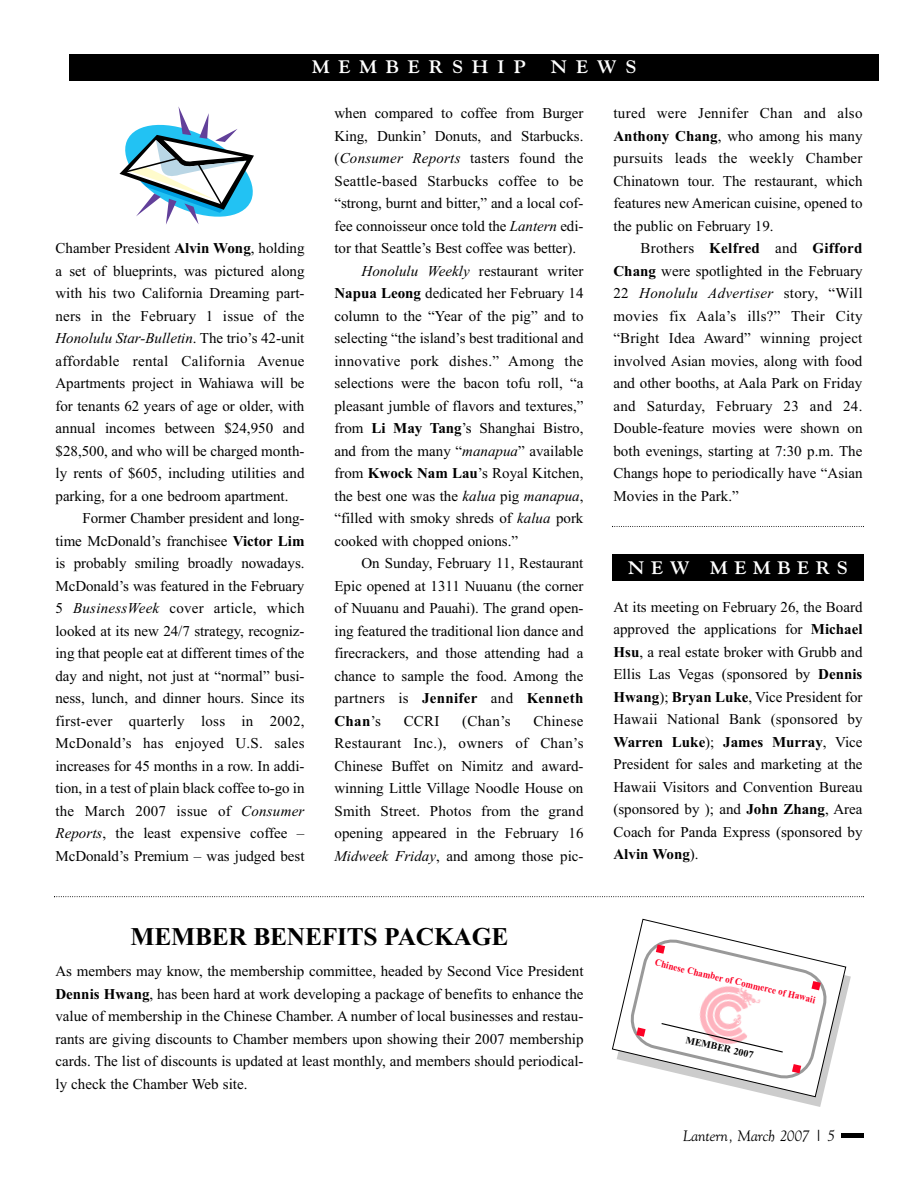
<style>
.page{position:relative;width:918px;height:1188px;background:#fff}
.page>*{position:absolute;margin:0;border:0;box-sizing:border-box;transform-origin:0 0}
.t1{font:700 25.5px "Times New Roman";letter-spacing:-.01em;color:#000}
.t2{font:700 18px "Gilde";letter-spacing:.445em;color:#fff;scale:1.1 1}
.t3{font:700 18px "Gilde";letter-spacing:.335em;color:#fff;scale:1.1 1}
.t4{font:15px/22.5px "Times New Roman";color:#000;text-align:justify}
.t5{font:700 15px "Times New Roman";letter-spacing:.02em;color:#000}
.t6{font:15px "Times New Roman";letter-spacing:.02em;color:#000}
.t7{font:italic 15px "Gilde";color:#000}
.t8{font:700 9.9px "Times New Roman";color:#fc0125;scale:.91 1}
.t9{font:700 9.9px "Times New Roman";color:#000}
.s1{font-style:italic}
.s2{font-weight:700}
.s3{font-weight:400}
</style>
<div class="page">
<div style="left:842px;top:1133px;width:22px;height:5px;background:#000"></div>
<div style="left:69px;top:54px;width:810px;height:27px;background:#000"></div>
<svg style="left:119px;top:106px;width:135px;height:118px"></svg>
<svg style="left:54px;top:896px;width:810px;height:1px"></svg>
<svg style="left:612px;top:526px;width:252px;height:1px"></svg>
<div style="left:612px;top:554px;width:252px;height:26px;background:#000"></div>
<svg style="left:612px;top:918px;width:239px;height:189px"></svg>
<p class="t2" style="left:312px;top:57px;width:196px">MEMBERSHIP</p>
<p class="t2" style="left:551px;top:57px;width:80px">NEWS</p>
<p class="t4" style="left:334px;top:102px;width:250px">when compared to coffee from Burger</p>
<p class="t4" style="left:334px;top:124px;width:250px">King, Dunkin’ Donuts, and Starbucks.</p>
<p class="t4" style="left:334px;top:147px;width:251px">(<span class="s1">Consumer Reports</span> tasters found the</p>
<p class="t4" style="left:334px;top:169px;width:251px">Seattle-based Starbucks coffee to be</p>
<p class="t4" style="left:334px;top:192px;width:251px">“strong, burnt and bitter,” and a local cof-</p>
<p class="t4" style="left:334px;top:214px;width:251px">fee connoisseur once told the <span class="s1">Lantern</span> edi-</p>
<p class="t4" style="left:334px;top:237px;width:243px">tor that Seattle’s Best coffee was better).</p>
<p class="t4" style="left:362px;top:259px;width:224px"><span class="s1">Honolulu Weekly</span> restaurant writer</p>
<p class="t4" style="left:334px;top:282px;width:251px"><span class="s2">Napua Leong</span> dedicated her February 14</p>
<p class="t4" style="left:334px;top:304px;width:251px">column to the “Year of the pig” and to</p>
<p class="t4" style="left:334px;top:327px;width:251px">selecting “the island’s best traditional and</p>
<p class="t6" style="left:334px;top:352px;width:250px">innovative pork dishes.” Among the</p>
<p class="t4" style="left:334px;top:372px;width:251px">selections were the bacon tofu roll, “a</p>
<p class="t4" style="left:334px;top:394px;width:251px">pleasant jumble of flavors and textures,”</p>
<p class="t4" style="left:334px;top:417px;width:251px">from <span class="s2">Li May Tang</span>’s Shanghai Bistro,</p>
<p class="t4" style="left:334px;top:439px;width:251px">and from the many “<span class="s1">manapua</span>” available</p>
<p class="t4" style="left:335px;top:462px;width:251px">from <span class="s2">Kwock Nam Lau</span>’s Royal Kitchen,</p>
<p class="t4" style="left:334px;top:484px;width:251px">the best one was the <span class="s1">kalua</span> pig <span class="s1">manapua</span>,</p>
<p class="t4" style="left:334px;top:507px;width:250px">“filled with smoky shreds of <span class="s1">kalua</span> pork</p>
<p class="t4" style="left:334px;top:529px;width:185px">cooked with chopped onions.”</p>
<p class="t4" style="left:362px;top:552px;width:223px">On Sunday, February 11, Restaurant</p>
<p class="t4" style="left:334px;top:574px;width:250px">Epic opened at 1311 Nuuanu (the corner</p>
<p class="t4" style="left:334px;top:597px;width:251px">of Nuuanu and Pauahi). The grand open-</p>
<p class="t4" style="left:334px;top:619px;width:251px">ing featured the traditional lion dance and</p>
<p class="t4" style="left:334px;top:642px;width:251px">firecrackers, and those attending had a</p>
<p class="t4" style="left:334px;top:664px;width:250px">chance to sample the food. Among the</p>
<p class="t5" style="left:334px;top:689px;width:251px"><span class="s3">partners is</span> Jennifer <span class="s3">and</span> Kenneth</p>
<p class="t5" style="left:334px;top:712px;width:48px">Chan<span class="s3">’s</span></p>
<p class="t4" style="left:404px;top:709px;width:37px">CCRI</p>
<p class="t4" style="left:462px;top:709px;width:50px">(Chan’s</p>
<p class="t4" style="left:614px;top:102px;width:251px">tured were Jennifer Chan and also <span class="s2">Anthony Chang</span>, who among his many pursuits leads the weekly Chamber Chinatown tour. The restaurant, which features new American cuisine, opened to the public on February 19.</p>
<p class="t4" style="left:613px;top:237px;width:251px;text-indent:27px">Brothers <span class="s2">Kelfred</span> and <span class="s2">Gifford Chang</span> were spotlighted in the February 22 <span class="s1">Honolulu Advertiser</span> story, “Will movies fix Aala’s ills?” Their City “Bright Idea Award” winning project involved Asian movies, along with food and other booths, at Aala Park on Friday and Saturday, February 23 and 24.<br>Double-feature movies were shown on both evenings, starting at 7:30 p.m. The Changs hope to periodically have “Asian Movies in the Park.”</p>
<p class="t4" style="left:56px;top:237px;width:251px">Chamber President <span class="s2">Alvin Wong</span>, holding a set of blueprints, was pictured along with his two California Dreaming part&shy;ners in the February 1 issue of the <span class="s1">Honolulu Star-Bulletin</span>. The trio’s 42-unit affordable rental California Avenue Apartments project in Wahiawa will be for tenants 62 years of age or older, with annual incomes between $24,950 and $28,500, and who will be charged month&shy;ly rents of $605, including utilities and parking, for a one bedroom apartment.</p>
<p class="t4" style="left:55px;top:507px;width:251px;text-indent:27px">Former Chamber president and long&shy;time McDonald’s franchisee <span class="s2">Victor Lim </span>is probably smiling broadly nowadays.<br>McDonald’s was featured in the February 5 <span class="s1">BusinessWeek</span> cover article, which looked at its new 24/7 strategy, recogniz&shy;ing that people eat at different times of the day and night, not just at “normal” busi&shy;ness, lunch, and dinner hours. Since its first-ever quarterly loss in 2002, McDonald’s has enjoyed U.S. sales increases for 45 months in a row. In addi&shy;tion, in a test of plain black coffee to-go in the March 2007 issue of <span class="s1">Consumer Reports</span>, the least expensive coffee – McDonald’s Premium – was judged best</p>
<p class="t3" style="left:628px;top:557px;width:201px">NEW MEMBERS</p>
<p class="t4" style="left:613px;top:596px;width:251px">At its meeting on February 26, the Board approved the applications for <span class="s2">Michael Hsu</span>, a real estate broker with Grubb and Ellis Las Vegas (sponsored by <span class="s2">Dennis Hwang</span>); <span class="s2">Bryan Luke</span>, Vice President for Hawaii National Bank (sponsored by <span class="s2">Warren Luke</span>); <span class="s2">James Murray</span>, Vice President for sales and marketing at the Hawaii Visitors and Convention Bureau (sponsored by ); and <span class="s2">John Zhang</span>, Area Coach for Panda Express (sponsored by <span class="s2">Alvin Wong</span>).</p>
<p class="t4" style="left:334px;top:709px;width:251px;text-indent:199px">Chinese Restaurant Inc.), owners of Chan’s Chinese Buffet on Nimitz and award&shy;winning Little Village Noodle House on Smith Street. Photos from the grand opening appeared in the February 16<br><span class="s1">Midweek Friday</span>, and among those pic-</p>
<h1 class="t1" style="left:131px;top:921px;width:379px">MEMBER BENEFITS PACKAGE</h1>
<p class="t4" style="left:55px;top:960px;width:530px">As members may know, the membership committee, headed by Second Vice President <span class="s2">Dennis Hwang</span>, has been hard at work developing a package of benefits to enhance the value of membership in the Chinese Chamber. A number of local businesses and restau&shy;rants are giving discounts to Chamber members upon showing their 2007 membership cards. The list of discounts is updated at least monthly, and members should periodical&shy;ly check the Chamber Web site.</p>
<p class="t8" style="left:656px;top:957px;width:182px;rotate:13deg">Chinese Chamber of Commerce of Hawaii</p>
<p class="t9" style="left:687px;top:1034px;width:71px;rotate:13deg">MEMBER 2007</p>
<p class="t7" style="left:683px;top:1127px;width:154px">Lantern, March 2007 | 5</p>
</div>
